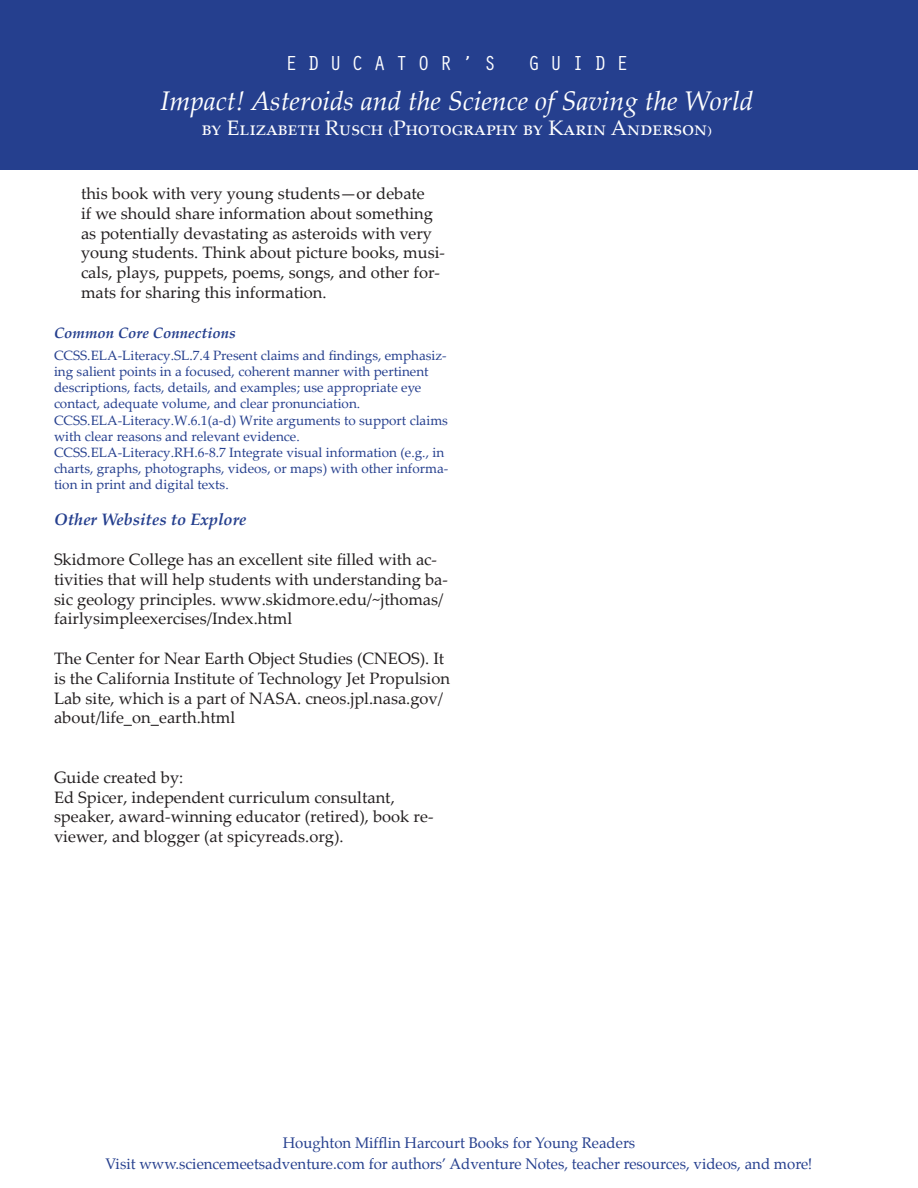
<style>
.page{position:relative;width:918px;height:1188px;background:#fff}
.page>*{position:absolute;margin:0;border:0;box-sizing:border-box;transform-origin:0 0}
.t1{font:italic 27px "Palatino Linotype";color:#fff}
.t2{font:21px "Palatino Linotype";color:#fff}
.t3{font:21px "Orator Std";letter-spacing:.45em;color:#fff}
.t4{font:16.5px/19.8px "Palatino Linotype";color:#231f20}
.t5{font:italic 700 16.5px "Palatino Linotype";color:#253f8e}
.t6{font:15px/21px "Palatino";color:#253f8e;text-align:center}
.t7{font:italic 700 15px "Palatino Linotype";color:#253f8e}
.t8{font:13.5px/16.2px "Palatino Linotype";color:#253f8e}
</style>
<div class="page">
<div style="left:0;top:0;width:918px;height:169px;background:#253f8e"></div>
<p class="t3" style="left:285px;top:48px;width:213px">EDUCATOR’S</p>
<p class="t3" style="left:528px;top:48px;width:102px">GUIDE</p>
<h1 class="t1" style="left:160px;top:82px;width:594px">Impact! Asteroids and the Science of Saving the World</h1>
<p class="t2" style="left:202px;top:113px;width:512px">by Elizabeth Rusch (Photography by Karin Anderson)</p>
<p class="t4" style="left:81px;top:183px;width:366px">this book with very young students—or debate<br>if we should share information about something as potentially devastating as asteroids with very young students. Think about picture books, musi&shy;cals, plays, puppets, poems, songs, and other for&shy;mats for sharing this information.</p>
<p class="t7" style="left:54px;top:322px;width:183px">Common Core Connections</p>
<p class="t8" style="left:54px;top:347px;width:396px">CCSS.ELA-Literacy.SL.7.4 Present claims and findings, emphasiz&shy;ing salient points in a focused, coherent manner with pertinent descriptions, facts, details, and examples; use appropriate eye contact, adequate volume, and clear pronunciation.<br>CCSS.ELA-Literacy.W.6.1(a-d) Write arguments to support claims with clear reasons and relevant evidence.<br>CCSS.ELA-Literacy.RH.6-8.7 Integrate visual information (e.g., in charts, graphs, photographs, videos, or maps) with other informa&shy;tion in print and digital texts.</p>
<p class="t5" style="left:54px;top:508px;width:194px">Other Websites to Explore</p>
<p class="t4" style="left:54px;top:549px;width:395px">Skidmore College has an excellent site filled with ac&shy;tivities that will help students with understanding ba&shy;sic geology principles. www.skidmore.edu/~jthomas/ fairlysimpleexercises/Index.html</p>
<p class="t4" style="left:54px;top:648px;width:398px">The Center for Near Earth Object Studies (CNEOS). It is the California Institute of Technology Jet Propulsion Lab site, which is a part of NASA. cneos.jpl.nasa.gov/ about/life_on_earth.html</p>
<p class="t4" style="left:54px;top:767px;width:381px">Guide created by:<br>Ed Spicer, independent curriculum consultant, speaker, award-winning educator (retired), book re&shy;viewer, and blogger (at spicyreads.org).</p>
<p class="t6" style="left:106px;top:1133px;width:708px">Houghton Mifflin Harcourt Books for Young Readers<br>Visit www.sciencemeetsadventure.com for authors’ Adventure Notes, teacher resources, videos, and more!</p>
</div>
